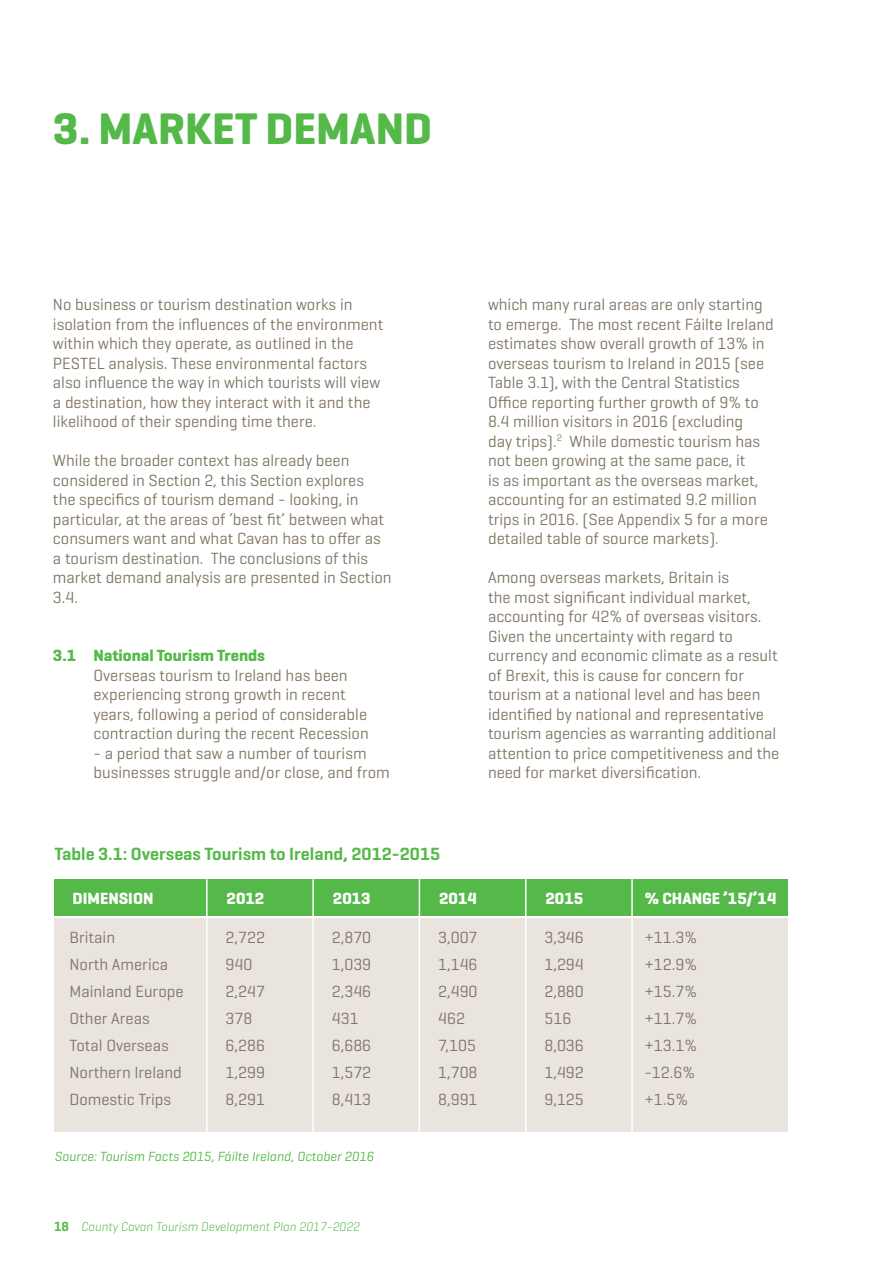
<style>
.page{position:relative;width:893px;height:1263px;background:#fff}
.page>*{position:absolute;margin:0;border:0;box-sizing:border-box;transform-origin:0 0}
.t1{font:700 45px "Geogrotesque";color:#54b948}
.t2{font:600 18px "Geogrotesque";color:#54b948}
.t3{font:16.5px/19.5px "Geogrotesque";color:#817564}
.t4{font:700 16.5px "Geogrotesque";color:#fff}
.t5{font:700 16.5px "Geogrotesque";color:#54b948}
.t6{font:italic 13.5px "Geogrotesque";color:#54b948}
.t7{font:italic 300 12.75px "Geogrotesque";color:#54b948}
.s1{font-weight:600;font-style:normal;font-size:13.5px}
</style>
<div class="page">
<div style="left:55px;top:879px;width:733px;height:36px;background:#54b948"></div>
<div style="left:55px;top:918px;width:733px;height:214px;background:#e9e4de"></div>
<hr style="left:206px;top:879px;width:2px;height:272px;background:#fff">
<hr style="left:312px;top:879px;width:2px;height:272px;background:#fff">
<hr style="left:419px;top:879px;width:1px;height:272px;background:#fff">
<hr style="left:525px;top:879px;width:1px;height:272px;background:#fff">
<hr style="left:631px;top:879px;width:2px;height:272px;background:#fff">
<h1 class="t1" style="left:53px;top:101px;width:74px">3. MAR</h1>
<h1 class="t1" style="left:185px;top:101px;width:136px">KET DEMAN</h1>
<h1 class="t1" style="left:404px;top:101px;width:29px">D</h1>
<p class="t3" style="left:53px;top:294px;width:332px">No business or tourism destination works in isolation from the influences of the environment within which they operate, as outlined in the PESTEL analysis. These environmental factors also influence the way in which tourists will view a destination, how they interact with it and the likelihood of their spending time there.</p>
<p class="t3" style="left:53px;top:450px;width:340px">While the broader context has already been considered in Section 2, this Section explores<br>the specifics of tourism demand - looking, in particular, at the areas of ‘best fit’ between what consumers want and what Cavan has to offer as a tourism destination. The conclusions of this market demand analysis are presented in Section 3.4.</p>
<p class="t5" style="left:53px;top:645px;width:214px">3.1 National Tourism Trends</p>
<p class="t3" style="left:93px;top:665px;width:277px">Overseas tourism to Ireland has been experiencing strong growth in recent years, following a period of considerable contraction during the recent Recession</p>
<p class="t3" style="left:93px;top:743px;width:298px">- a period that saw a number of tourism businesses struggle and/or close, and from</p>
<p class="t2" style="left:55px;top:843px;width:387px">Table 3.1: Overseas Tourism to Ireland, 2012-2015</p>
<p class="t3" style="left:488px;top:294px;width:287px">which many rural areas are only starting to emerge. The most recent Fáilte Ireland estimates show overall growth of 13% in overseas tourism to Ireland in 2015 (see Table 3.1), with the Central Statistics Office reporting further growth of 9% to 8.4 million visitors in 2016 (excluding<br>day trips).<sup>2</sup> While domestic tourism has not been growing at the same pace, it<br>is as important as the overseas market, accounting for an estimated 9.2 million trips in 2016. (See Appendix 5 for a more detailed table of source markets).</p>
<p class="t3" style="left:488px;top:567px;width:293px">Among overseas markets, Britain is<br>the most significant individual market, accounting for 42% of overseas visitors.<br>Given the uncertainty with regard to currency and economic climate as a result of Brexit, this is cause for concern for tourism at a national level and has been identified by national and representative tourism agencies as warranting additional attention to price competitiveness and the need for market diversification.</p>
<p class="t4" style="left:73px;top:888px;width:82px">Dimension</p>
<p class="t4" style="left:227px;top:888px;width:39px">2012</p>
<p class="t4" style="left:333px;top:888px;width:39px">2013</p>
<p class="t4" style="left:439px;top:888px;width:39px">2014</p>
<p class="t4" style="left:545px;top:888px;width:39px">2015</p>
<p class="t4" style="left:644px;top:888px;width:134px">% Change ’15/’14</p>
<p class="t3" style="left:69px;top:924px;width:116px;line-height:27px">Britain<br>North America<br>Mainland Europe<br>Other Areas<br>Total Overseas<br>Northern Ireland<br>Domestic Trips</p>
<p class="t3" style="left:226px;top:924px;width:41px;line-height:27px">2,722<br>940<br>2,247<br>378<br>6,286<br>1,299<br>8,291</p>
<p class="t3" style="left:332px;top:924px;width:41px;line-height:27px">2,870<br>1,039<br>2,346<br>431<br>6,686<br>1,572<br>8,413</p>
<p class="t3" style="left:438px;top:924px;width:41px;line-height:27px">3,007<br>1,146<br>2,490<br>462<br>7,105<br>1,708<br>8,991</p>
<p class="t3" style="left:544px;top:924px;width:41px;line-height:27px">3,346<br>1,294<br>2,880<br>516<br>8,036<br>1,492<br>9,125</p>
<p class="t3" style="left:644px;top:924px;width:54px;line-height:27px">+11.3% +12.9% +15.7% +11.7% +13.1% -12.6% +1.5%</p>
<p class="t6" style="left:55px;top:1148px;width:321px">Source: Tourism Facts 2015, Fáilte Ireland, October 2016</p>
<p class="t7" style="left:54px;top:1218px;width:307px"><span class="s1">18</span> County Cavan Tourism Development Plan 2017-2022</p>
</div>
